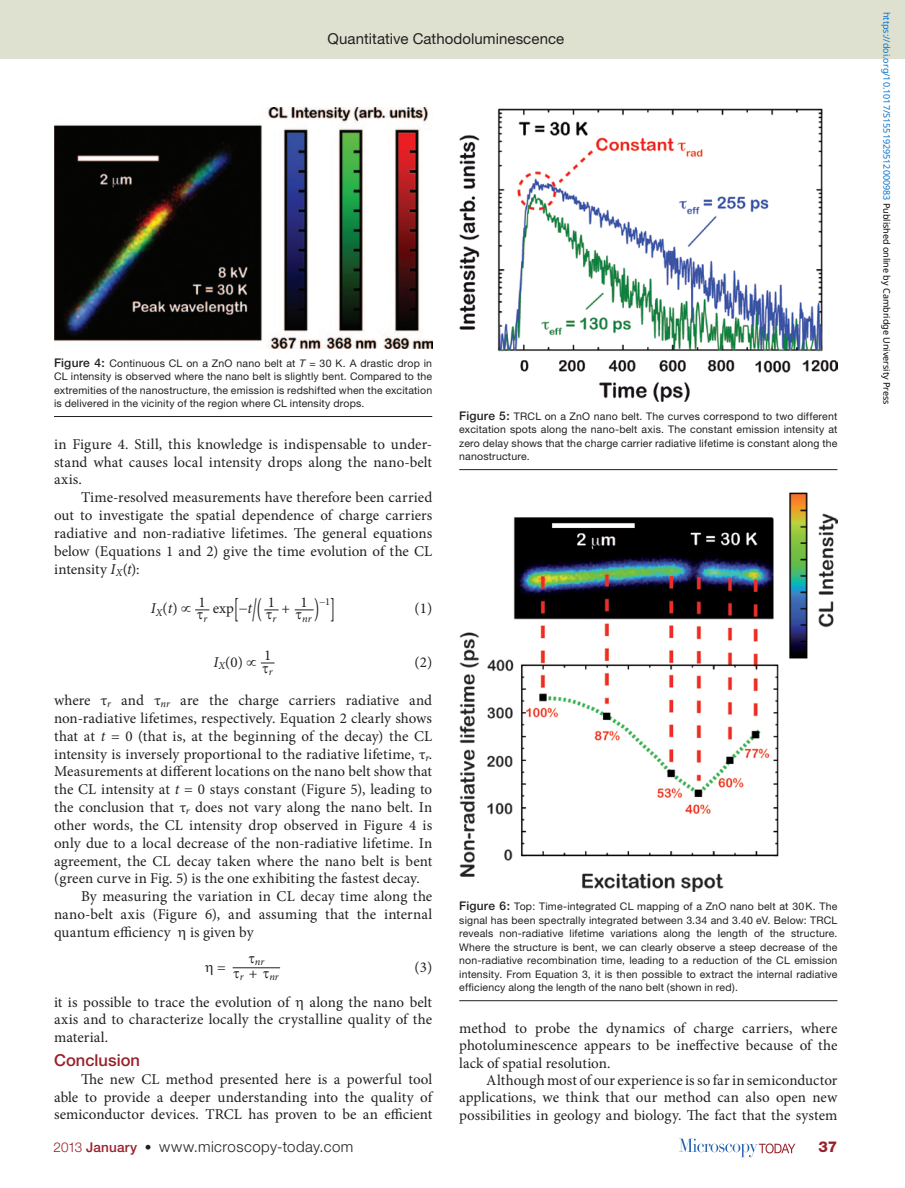
<style>
.page{position:relative;width:905px;height:1188px;background:#fff}
.page>*{position:absolute;margin:0;border:0;box-sizing:border-box;transform-origin:0 0}
.t1{font:27px "Minion Pro";color:#231f20;scale:.56 1}
.t2{font:500 16.5px "Helvetica Neue";letter-spacing:.005em;color:#98212a}
.t3{font:15px/17.9px "Minion Pro";letter-spacing:.005em;color:#231f20;text-align:justify}
.t4{font:300 15px "Helvetica Neue";letter-spacing:.03em;color:#231f20}
.t5{font:15px "Helvetica Neue";letter-spacing:.005em;color:#231f20}
.t6{font:italic 15px "Minion Pro";color:#231f20}
.t7{font:800 15px "Helvetica Neue";color:#98212a}
.t8{font:10.5px/13.5px "Helvetica Neue";letter-spacing:.015em;color:#231f20;text-align:justify}
.t9{font:italic 10.5px "Minion Pro";color:#231f20}
.t10{font:10.5px "Minion Pro";color:#231f20}
.t11{font:9px "Noto Sans";color:#0172cf}
.s1{font-weight:500;font-size:12px}
.s2{font-style:italic}
.s3{font-style:normal}
.s4{font-size:27px}
.s5{font-size:33px}
.s6{font-size:13.5px;color:#98212a}
.s7{font-weight:500;font-size:13.5px;color:#98212a}
.s8{font-weight:500;font-size:13.5px}
.s9{color:#000}
</style>
<div class="page">
<svg style="left:679px;top:1139px;width:116px;height:18px"></svg>
<div style="left:0;top:0;width:904px;height:58px;background:#dfe1d0"></div>
<hr style="left:459px;top:1000px;width:378px;height:1px;background:#231f20">
<img style="left:54px;top:108px;width:378px;height:240px">
<hr style="left:54px;top:416px;width:378px;height:1px;background:#231f20">
<img style="left:459px;top:108px;width:378px;height:293px">
<hr style="left:459px;top:469px;width:378px;height:1px;background:#231f20">
<hr style="left:233px;top:968px;width:47px;height:1px;background:#231f20">
<img style="left:459px;top:492px;width:378px;height:400px">
<svg style="left:195px;top:610px;width:14px;height:1px"></svg>
<svg style="left:264px;top:610px;width:14px;height:1px"></svg>
<svg style="left:295px;top:610px;width:18px;height:1px"></svg>
<svg style="left:261px;top:663px;width:13px;height:1px"></svg>
<p class="t5" style="left:327px;top:30px;width:238px">Quantitative Cathodoluminescence</p>
<p class="t8" style="left:54px;top:356px;width:379px"><span class="s1">Figure 4:</span> Continuous CL on a ZnO nano belt at <span class="s2">T</span> = 30 K. A drastic drop in CL intensity is observed where the nano belt is slightly bent. Compared to the extremities of the nanostructure, the emission is redshifted when the excitation is delivered in the vicinity of the region where CL intensity drops.</p>
<p class="t3" style="left:54px;top:435px;width:380px">in Figure 4. Still, this knowledge is indispensable to under&shy;stand what causes local intensity drops along the nano-belt axis.</p>
<p class="t3" style="left:54px;top:489px;width:380px;text-indent:27px">Time-resolved measurements have therefore been carried out to investigate the spatial dependence of charge carriers radiative and non-radiative lifetimes. The general equations below (Equations 1 and 2) give the time evolution of the CL intensity <span class="s2">I</span><sub>X</sub>(<span class="s2">t</span>):</p>
<p class="t6" style="left:151px;top:598px;width:42px">I<sub>X</sub><span class="s3">(</span>t<span class="s3">)</span> ∝</p>
<p class="t9" style="left:203px;top:611px;width:5px">r</p>
<p class="t3" style="left:199px;top:593px;width:9px">1</p>
<p class="t3" style="left:268px;top:593px;width:9px">1</p>
<p class="t3" style="left:300px;top:593px;width:9px">1</p>
<p class="t3" style="left:213px;top:600px;width:51px">exp<span class="s4">[</span>−<span class="s2">t</span><span class="s5">/</span><span class="s4">(</span></p>
<h1 class="t1" style="left:314px;top:590px;width:39px">) ]</h1>
<p class="t10" style="left:319px;top:595px;width:12px">−1</p>
<p class="t3" style="left:414px;top:600px;width:19px">(1)</p>
<p class="t3" style="left:281px;top:600px;width:10px">+</p>
<p class="t9" style="left:272px;top:611px;width:5px">r</p>
<p class="t9" style="left:302px;top:611px;width:11px">nr</p>
<p class="t3" style="left:264px;top:646px;width:9px">1</p>
<p class="t3" style="left:414px;top:653px;width:19px">(2)</p>
<p class="t3" style="left:54px;top:691px;width:380px">where τ<sub>r</sub> and τ<sub>nr</sub> are the charge carriers radiative and</p>
<p class="t3" style="left:54px;top:709px;width:379px">non-radiative lifetimes, respectively. Equation 2 clearly shows</p>
<p class="t3" style="left:54px;top:727px;width:380px">that at <span class="s2">t</span> = 0 (that is, at the beginning of the decay) the CL</p>
<p class="t3" style="left:54px;top:745px;width:380px">intensity is inversely proportional to the radiative lifetime, τ<sub>r</sub>.</p>
<p class="t3" style="left:54px;top:763px;width:379px">Measurements at different locations on the nano belt show that</p>
<p class="t3" style="left:54px;top:781px;width:379px">the CL intensity at <span class="s2">t</span> = 0 stays constant (Figure 5), leading to</p>
<p class="t3" style="left:54px;top:798px;width:380px">the conclusion that τ<sub>r</sub> does not vary along the nano belt. In</p>
<p class="t3" style="left:54px;top:816px;width:379px">other words, the CL intensity drop observed in Figure 4 is</p>
<p class="t3" style="left:54px;top:834px;width:380px">only due to a local decrease of the non-radiative lifetime. In</p>
<p class="t3" style="left:54px;top:852px;width:380px">agreement, the CL decay taken where the nano belt is bent</p>
<p class="t3" style="left:54px;top:870px;width:367px">(green curve in Fig. 5) is the one exhibiting the fastest decay.</p>
<p class="t3" style="left:81px;top:888px;width:353px">By measuring the variation in CL decay time along the</p>
<p class="t3" style="left:54px;top:906px;width:380px">nano-belt axis (Figure 6), and assuming that the internal</p>
<p class="t3" style="left:54px;top:923px;width:118px">quantum efficiency</p>
<p class="t3" style="left:190px;top:923px;width:65px">is given by</p>
<p class="t3" style="left:217px;top:958px;width:10px">=</p>
<p class="t9" style="left:240px;top:969px;width:41px">r<sup>+</sup> nr</p>
<p class="t3" style="left:213px;top:653px;width:45px"><span class="s2">I</span><sub>X</sub>(0) ∝</p>
<p class="t9" style="left:269px;top:665px;width:5px">r</p>
<p class="t9" style="left:255px;top:955px;width:11px">nr</p>
<p class="t3" style="left:414px;top:958px;width:19px">(3)</p>
<p class="t3" style="left:54px;top:993px;width:379px;text-indent:255px">along the nano belt axis and to characterize locally the crystalline quality of the material.</p>
<p class="t2" style="left:54px;top:1051px;width:87px">Conclusion</p>
<p class="t3" style="left:54px;top:1071px;width:380px;text-indent:27px">The new CL method presented here is a powerful tool able to provide a deeper understanding into the quality of semiconductor devices. TRCL has proven to be an efficient</p>
<p class="t3" style="left:54px;top:993px;width:237px">it is possible to trace the evolution of</p>
<p class="t8" style="left:459px;top:409px;width:380px"><span class="s1">Figure 5:</span> TRCL on a ZnO nano belt. The curves correspond to two different excitation spots along the nano-belt axis. The constant emission intensity at zero delay shows that the charge carrier radiative lifetime is constant along the nanostructure.</p>
<p class="t8" style="left:459px;top:900px;width:380px"><span class="s1">Figure 6:</span> Top: Time-integrated CL mapping of a ZnO nano belt at 30K. The signal has been spectrally integrated between 3.34 and 3.40 eV. Below: TRCL reveals non-radiative lifetime variations along the length of the structure.<br>Where the structure is bent, we can clearly observe a steep decrease of the non-radiative recombination time, leading to a reduction of the CL emission intensity. From Equation 3, it is then possible to extract the internal radiative efficiency along the length of the nano belt (shown in red).</p>
<p class="t3" style="left:459px;top:1020px;width:380px;line-height:17.2px">method to probe the dynamics of charge carriers, where photoluminescence appears to be ineffective because of the lack of spatial resolution.</p>
<p class="t3" style="left:459px;top:1071px;width:379px;line-height:17.4px;text-indent:27px">Although most of our experience is so far in semiconductor applications, we think that our method can also open new possibilities in geology and biology. The fact that the system</p>
<p class="t4" style="left:54px;top:1137px;width:301px"><span class="s6">2013</span> <span class="s7">January</span> <span class="s8">•</span> www.microscopy-today.com</p>
<p class="t7" style="left:818px;top:1138px;width:20px">37</p>
<p class="t11" style="left:893px;top:12px;width:394px;rotate:90deg">https://doi.org/10.1017/S1551929512000983 <span class="s9">Published online by Cambridge University Press</span></p>
</div>
